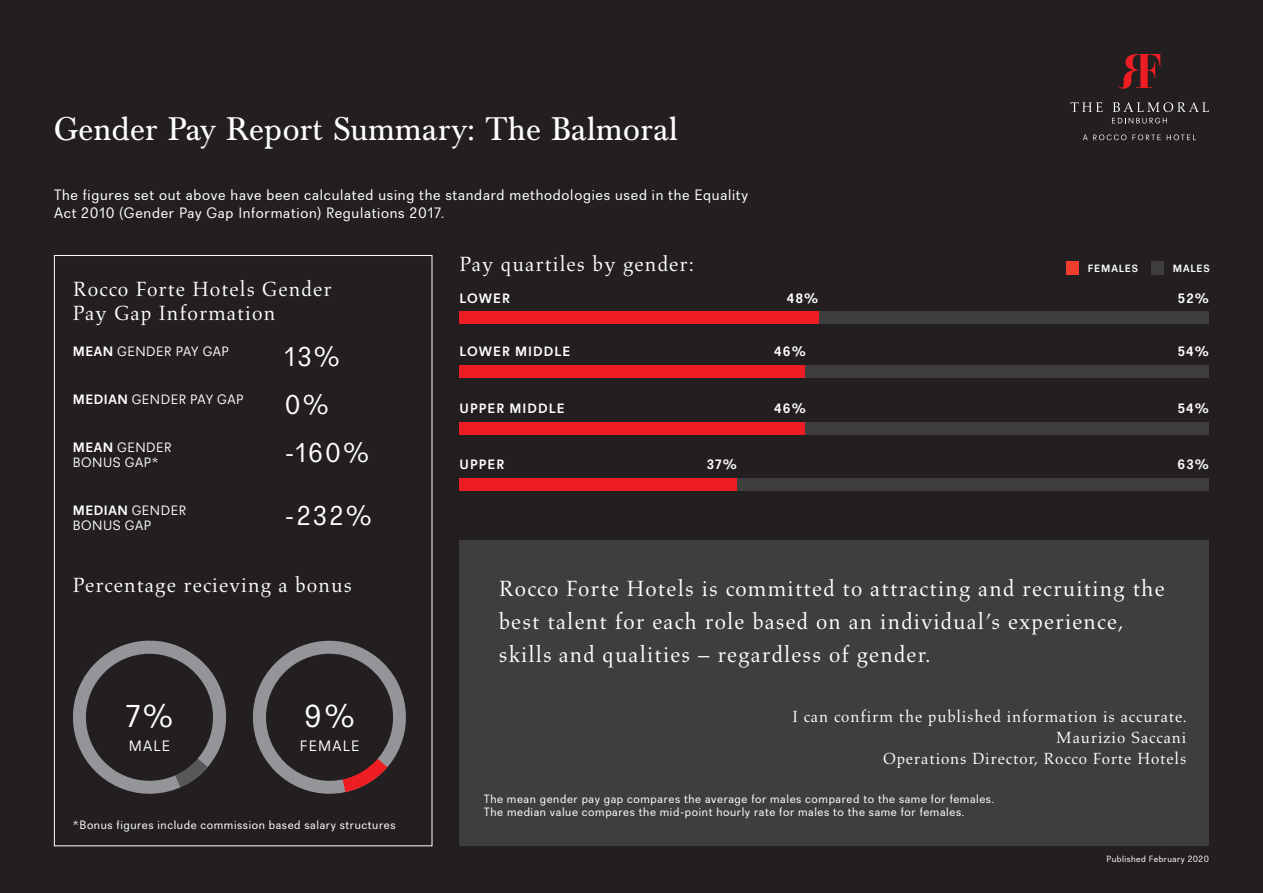
<style>
.page{position:relative;width:1263px;height:893px;background:#231f20}
.page>*{position:absolute;margin:0;border:0;box-sizing:border-box;transform-origin:0 0}
.t1{font:34.05px "Baskervald ADF Std";color:#fff}
.t2{font:31.5px "Recta";color:#fff}
.t3{font:27px "Recta";letter-spacing:.08em;color:#fff}
.t4{font:22.5px/33px "Aldus";letter-spacing:.05em;color:#fff}
.t5{font:21px/24px "Aldus";letter-spacing:.05em;color:#fff}
.t6{font:16.5px "Aldus";letter-spacing:.05em;color:#fff}
.t7{font:15px/18px "Recta";letter-spacing:.05em;color:#fff}
.t8{font:13.5px/15px "Recta";letter-spacing:.04em;color:#fff}
.t9{font:700 13.5px "Recta";letter-spacing:.08em;color:#fff}
.t10{font:12px/13.5px "Recta";letter-spacing:.05em;color:#fff}
.t11{font:700 10.5px "Recta";letter-spacing:.08em;color:#fff}
.t12{font:9px "Recta";letter-spacing:.05em;color:#fff}
.s1{font-weight:700}
</style>
<div class="page">
<svg style="left:1118px;top:54px;width:42px;height:35px"></svg>
<svg style="left:1112px;top:118px;width:55px;height:5px"></svg>
<svg style="left:1083px;top:135px;width:4px;height:5px"></svg>
<svg style="left:1093px;top:134px;width:33px;height:6px"></svg>
<svg style="left:1132px;top:134px;width:29px;height:6px"></svg>
<svg style="left:1167px;top:134px;width:29px;height:6px"></svg>
<svg style="left:1070px;top:102px;width:32px;height:10px"></svg>
<svg style="left:1113px;top:102px;width:96px;height:10px"></svg>
<div style="left:459px;top:311px;width:750px;height:12px;background:#3e3e3f"></div>
<div style="left:459px;top:311px;width:359px;height:12px;background:#ee1d23"></div>
<div style="left:459px;top:533px;width:750px;height:313px;background:#3e3e3f"></div>
<div style="left:1151px;top:261px;width:12px;height:13px;background:#3e3e3f"></div>
<div style="left:1066px;top:261px;width:12px;height:13px;background:#ef3e2e"></div>
<div style="left:459px;top:365px;width:750px;height:12px;background:#3e3e3f"></div>
<div style="left:459px;top:365px;width:346px;height:12px;background:#ee1d23"></div>
<div style="left:459px;top:422px;width:750px;height:12px;background:#3e3e3f"></div>
<div style="left:459px;top:422px;width:346px;height:12px;background:#ee1d23"></div>
<div style="left:459px;top:479px;width:750px;height:12px;background:#3e3e3f"></div>
<div style="left:459px;top:479px;width:278px;height:12px;background:#ee1d23"></div>
<svg style="left:73px;top:640px;width:154px;height:154px"></svg>
<svg style="left:253px;top:640px;width:153px;height:154px"></svg>
<div style="left:266px;top:654px;width:127px;height:127px;background:#231f20;border-radius:50%"></div>
<div style="left:86px;top:654px;width:127px;height:127px;background:#231f20;border-radius:50%"></div>
<div style="left:459px;top:502px;width:750px;height:37px;background:#231f20"></div>
<p class="t1" style="left:54px;top:110px;width:625px">Gender Pay Report Summary: The Balmoral</p>
<p class="t7" style="left:54px;top:186px;width:695px">The figures set out above have been calculated using the standard methodologies used in the Equality<br>Act 2010 (Gender Pay Gap Information) Regulations 2017.</p>
<p class="t5" style="left:73px;top:277px;width:260px">Rocco Forte Hotels Gender<br>Pay Gap Information</p>
<p class="t8" style="left:73px;top:344px;width:157px"><span class="s1">MEAN</span> GENDER PAY GAP</p>
<p class="t8" style="left:73px;top:392px;width:172px"><span class="s1">MEDIAN</span> GENDER PAY GAP</p>
<p class="t8" style="left:73px;top:440px;width:100px"><span class="s1">MEAN</span> GENDER<br>BONUS GAP*</p>
<p class="t8" style="left:73px;top:503px;width:115px"><span class="s1">MEDIAN</span> GENDER<br>BONUS GAP</p>
<p class="t3" style="left:285px;top:341px;width:57px">13%</p>
<p class="t3" style="left:285px;top:389px;width:46px">0%</p>
<p class="t3" style="left:285px;top:436px;width:86px">-160%</p>
<p class="t3" style="left:285px;top:499px;width:88px">-232%</p>
<p class="t5" style="left:459px;top:252px;width:236px">Pay quartiles by gender:</p>
<p class="t9" style="left:459px;top:290px;width:52px">LOWER</p>
<p class="t9" style="left:459px;top:343px;width:112px">LOWER MIDDLE</p>
<p class="t9" style="left:459px;top:400px;width:106px">UPPER MIDDLE</p>
<p class="t9" style="left:459px;top:457px;width:46px">UPPER</p>
<p class="t9" style="left:707px;top:457px;width:32px">37%</p>
<p class="t9" style="left:787px;top:290px;width:33px">48%</p>
<p class="t9" style="left:774px;top:343px;width:33px">46%</p>
<p class="t9" style="left:774px;top:400px;width:33px">46%</p>
<p class="t11" style="left:1088px;top:262px;width:52px">FEMALES</p>
<p class="t11" style="left:1173px;top:262px;width:38px">MALES</p>
<p class="t9" style="left:1178px;top:290px;width:33px">52%</p>
<p class="t9" style="left:1178px;top:343px;width:33px">54%</p>
<p class="t9" style="left:1178px;top:400px;width:33px">54%</p>
<p class="t9" style="left:1177px;top:457px;width:33px">63%</p>
<p class="t5" style="left:73px;top:574px;width:281px">Percentage recieving a bonus</p>
<p class="t2" style="left:126px;top:697px;width:49px">7%</p>
<p class="t2" style="left:304px;top:697px;width:52px">9%</p>
<p class="t7" style="left:129px;top:737px;width:43px">MALE</p>
<p class="t7" style="left:300px;top:737px;width:61px">FEMALE</p>
<p class="t10" style="left:73px;top:818px;width:324px">*Bonus figures include commission based salary structures</p>
<p class="t4" style="left:499px;top:572px;width:667px">Rocco Forte Hotels is committed to attracting and recruiting the best talent for each role based on an individual’s experience, skills and qualities – regardless of gender.</p>
<p class="t6" style="left:792px;top:707px;width:396px">I can confirm the published information is accurate.</p>
<p class="t6" style="left:1056px;top:728px;width:132px">Maurizio Saccani</p>
<p class="t6" style="left:883px;top:749px;width:305px">Operations Director, Rocco Forte Hotels</p>
<p class="t10" style="left:484px;top:792px;width:512px">The mean gender pay gap compares the average for males compared to the same for females.<br>The median value compares the mid-point hourly rate for males to the same for females.</p>
<p class="t12" style="left:1107px;top:853px;width:104px">Published February 2020</p>
</div>
